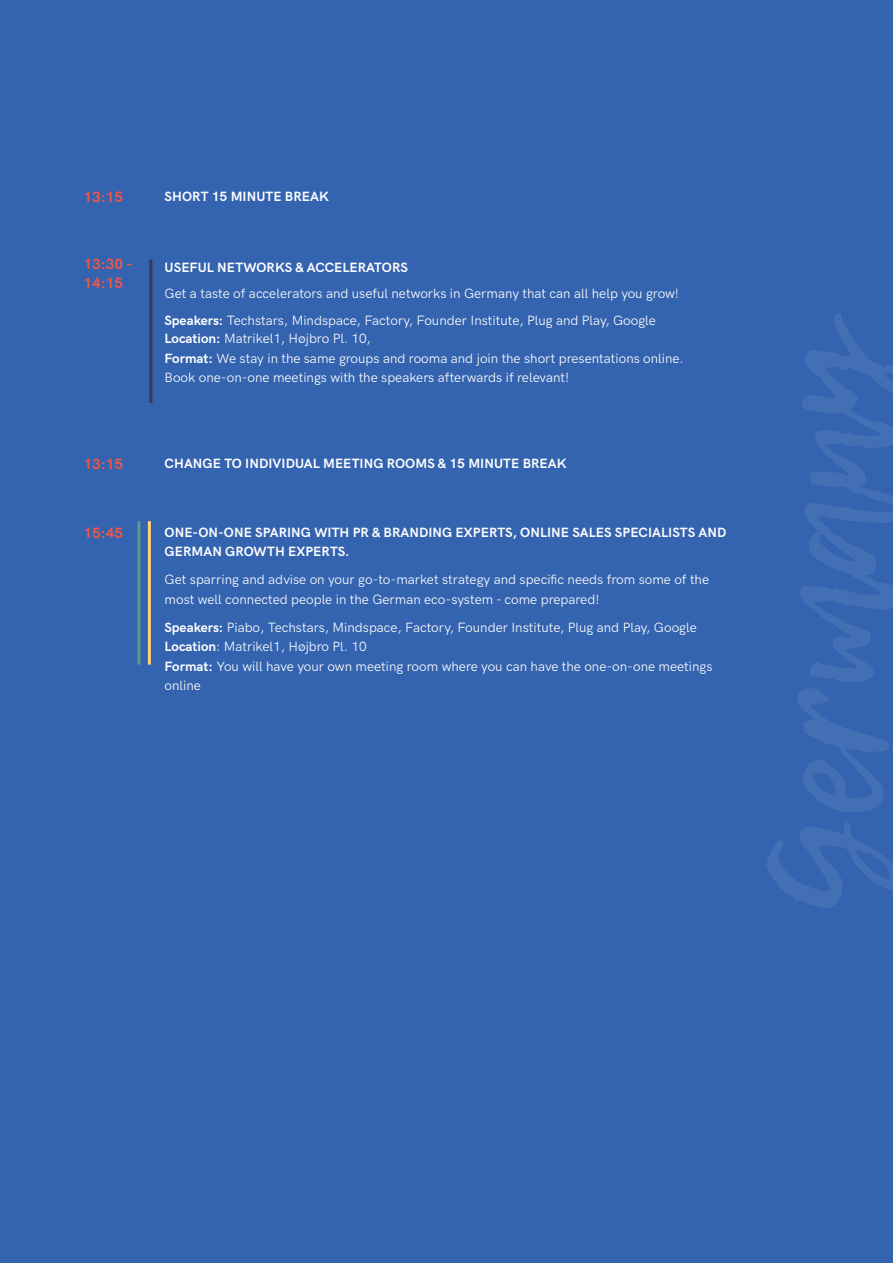
<style>
.page{position:relative;width:893px;height:1263px;background:#3463af}
.page>*{position:absolute;margin:0;border:0;box-sizing:border-box;transform-origin:0 0}
.fremhævet_tekst{font:700 15px/19.5px "HK Grotesk";color:#ef5748}
.brødtekst{font:13.5px/19.5px "HK Grotesk";color:#fff}
.brødtekst-2{font:700 13.5px/19.5px "HK Grotesk";letter-spacing:.005em;color:#fff}
.s1{font-weight:700}
</style>
<div class="page">
<hr style="left:149px;top:260px;width:3px;height:143px;background:#41354d">
<hr style="left:148px;top:521px;width:3px;height:144px;background:#ffd179">
<hr style="left:137px;top:521px;width:3px;height:144px;background:#5d9b84">
<p class="fremhævet_tekst" style="left:83px;top:186px;width:41px">13:15</p>
<p class="brødtekst-2" style="left:165px;top:185px;width:166px">SHORT 15 MINUTE BREAK</p>
<p class="fremhævet_tekst" style="left:83px;top:252px;width:50px">13:30 -<br>14:15</p>
<p class="brødtekst-2" style="left:165px;top:257px;width:245px">USEFUL NETWORKS &amp; ACCELERATORS</p>
<p class="brødtekst" style="left:165px;top:283px;width:516px">Get a taste of accelerators and useful networks in Germany that can all help you grow!</p>
<p class="brødtekst" style="left:165px;top:310px;width:493px;line-height:18px"><span class="s1">Speakers:</span> Techstars, Mindspace, Factory, Founder Institute, Plug and Play, Google<br><span class="s1">Location:</span> Matrikel1, Højbro Pl. 10,</p>
<p class="brødtekst" style="left:165px;top:347px;width:520px"><span class="s1">Format:</span> We stay in the same groups and rooma and join the short presentations online.<br>Book one-on-one meetings with the speakers afterwards if relevant!</p>
<p class="fremhævet_tekst" style="left:83px;top:453px;width:41px">13:15</p>
<p class="brødtekst-2" style="left:165px;top:452px;width:403px">CHANGE TO INDIVIDUAL MEETING ROOMS &amp; 15 MINUTE BREAK</p>
<p class="fremhævet_tekst" style="left:83px;top:522px;width:41px">15:45</p>
<p class="brødtekst-2" style="left:165px;top:521px;width:563px">ONE-ON-ONE SPARING WITH PR &amp; BRANDING EXPERTS, ONLINE SALES SPECIALISTS AND<br>GERMAN GROWTH EXPERTS.</p>
<p class="brødtekst" style="left:165px;top:569px;width:546px">Get sparring and advise on your go-to-market strategy and specific needs from some of the most well connected people in the German eco-system - come prepared!</p>
<p class="brødtekst" style="left:165px;top:616px;width:549px"><span class="s1">Speakers:</span> Piabo, Techstars, Mindspace, Factory, Founder Institute, Plug and Play, Google <span class="s1">Location</span>: Matrikel1, Højbro Pl. 10<br><span class="s1">Format:</span> You will have your own meeting room where you can have the one-on-one meetings online</p>
</div>
